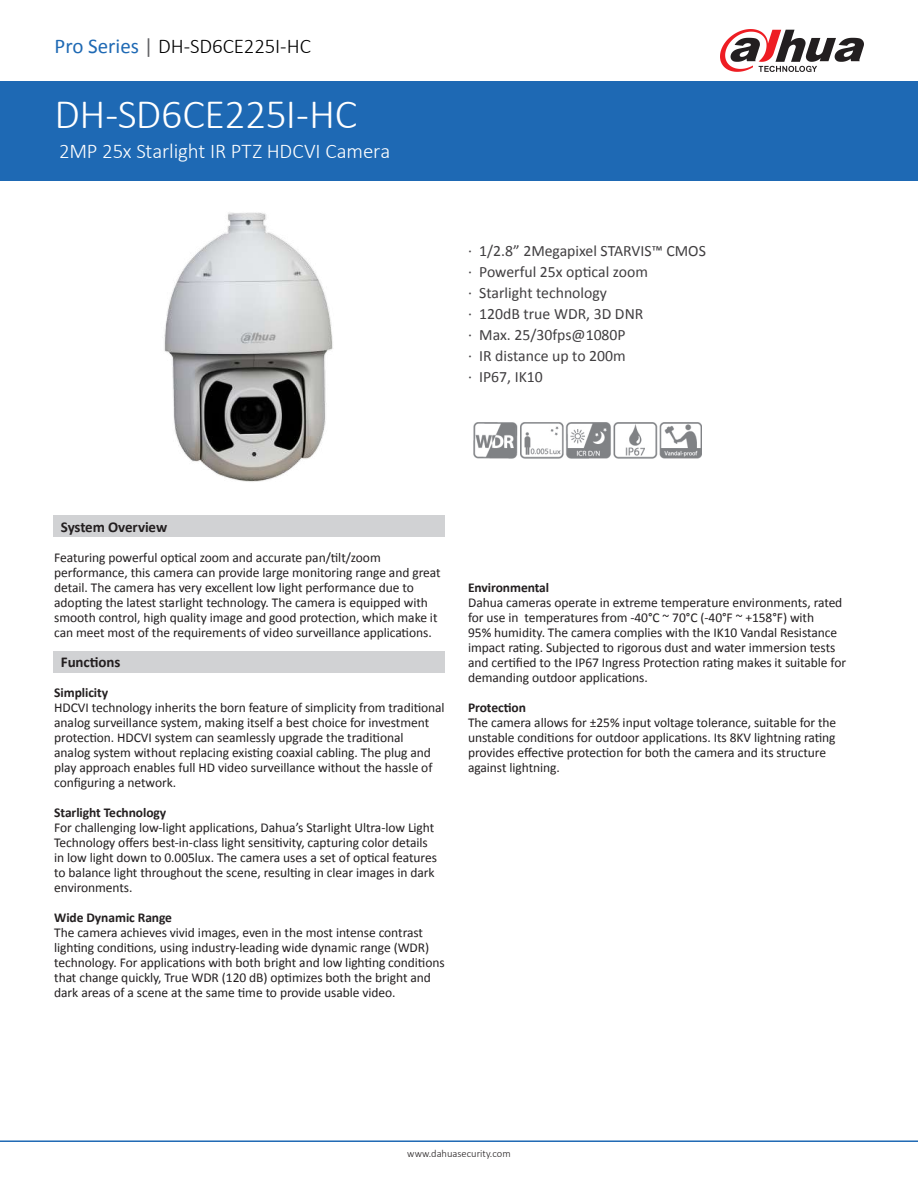
<style>
.page{position:relative;width:918px;height:1188px;background:#fff}
.page>*{position:absolute;margin:0;border:0;box-sizing:border-box;transform-origin:0 0}
.t1{font:300 42px "Calibri";letter-spacing:-.01em;color:#fff}
.t2{font:300 21px "Calibri";letter-spacing:-.01em;color:#fff}
.t3{font:300 21px "Calibri";letter-spacing:-.005em;color:#000}
.t4{font:15.75px/21px "Calibri";color:#413f41}
.t5{font:700 15px "Calibri";letter-spacing:-.005em;color:#231f20}
.t6{font:13.5px/15px "Calibri";letter-spacing:-.005em;color:#231f20}
.t7{font:700 13.5px "Calibri";letter-spacing:-.005em;color:#231f20}
.t8{font:300 10.5px "Calibri";color:#231f20}
.s1{font-weight:400;color:#1e69b4}
.s2{font-weight:400;color:#636366}
</style>
<div class="page">
<div style="left:0;top:81px;width:918px;height:100px;background:#1e69b4"></div>
<div style="left:53px;top:516px;width:392px;height:21px;background:#d1d2d4"></div>
<div style="left:53px;top:651px;width:392px;height:22px;background:#d1d2d4"></div>
<hr style="left:0;top:1140px;width:918px;height:2px;background:#1e69b4">
<svg style="left:720px;top:29px;width:144px;height:43px"></svg>
<img style="left:164px;top:212px;width:169px;height:270px">
<img style="left:473px;top:422px;width:228px;height:37px">
<h2 class="t3" style="left:55px;top:33px;width:258px"><span class="s1">Pro Series</span> <span class="s2">|</span> DH-SD6CE225I-HC</h2>
<h1 class="t1" style="left:55px;top:88px;width:304px">DH-SD6CE225I-HC</h1>
<h2 class="t2" style="left:59px;top:138px;width:333px">2MP 25x Starlight IR PTZ HDCVI Camera</h2>
<p class="t4" style="left:468px;top:240px;width:239px">· 1/2.8” 2Megapixel STARVIS™ CMOS · Powerful 25x optical zoom<br>· Starlight technology<br>· 120dB true WDR, 3D DNR<br>· Max. 25/30fps@1080P<br>· IR distance up to 200m<br>· IP67, IK10</p>
<p class="t5" style="left:61px;top:517px;width:108px">System Overview</p>
<p class="t6" style="left:54px;top:550px;width:388px">Featuring powerful optical zoom and accurate pan/tilt/zoom performance, this camera can provide large monitoring range and great detail. The camera has very excellent low light performance due to adopting the latest starlight technology. The camera is equipped with smooth control, high quality image and good protection, which make it can meet most of the requirements of video surveillance applications.</p>
<p class="t5" style="left:61px;top:652px;width:61px">Functions</p>
<p class="t7" style="left:54px;top:683px;width:56px">Simplicity</p>
<p class="t6" style="left:54px;top:700px;width:392px">HDCVI technology inherits the born feature of simplicity from traditional analog surveillance system, making itself a best choice for investment protection. HDCVI system can seamlessly upgrade the traditional<br>analog system without replacing existing coaxial cabling. The plug and play approach enables full HD video surveillance without the hassle of configuring a network.</p>
<p class="t7" style="left:54px;top:803px;width:114px">Starlight Technology</p>
<p class="t6" style="left:54px;top:820px;width:384px">For challenging low-light applications, Dahua’s Starlight Ultra-low Light Technology offers best-in-class light sensitivity, capturing color details in low light down to 0.005lux. The camera uses a set of optical features to balance light throughout the scene, resulting in clear images in dark environments.</p>
<p class="t7" style="left:54px;top:908px;width:119px">Wide Dynamic Range</p>
<p class="t6" style="left:54px;top:925px;width:392px">The camera achieves vivid images, even in the most intense contrast lighting conditions, using industry-leading wide dynamic range (WDR) technology. For applications with both bright and low lighting conditions that change quickly, True WDR (120 dB) optimizes both the bright and dark areas of a scene at the same time to provide usable video.</p>
<p class="t7" style="left:468px;top:579px;width:83px">Environmental</p>
<p class="t6" style="left:468px;top:595px;width:380px">Dahua cameras operate in extreme temperature environments, rated for use in temperatures from -40°C ~ 70°C (-40°F ~ +158°F) with<br>95% humidity. The camera complies with the IK10 Vandal Resistance impact rating. Subjected to rigorous dust and water immersion tests and certified to the IP67 Ingress Protection rating makes it suitable for demanding outdoor applications.</p>
<p class="t7" style="left:468px;top:699px;width:59px">Protection</p>
<p class="t6" style="left:468px;top:715px;width:370px">The camera allows for ±25% input voltage tolerance, suitable for the unstable conditions for outdoor applications. Its 8KV lightning rating provides effective protection for both the camera and its structure against lightning.</p>
<p class="t8" style="left:407px;top:1147px;width:105px">www.dahuasecurity.com</p>
</div>
